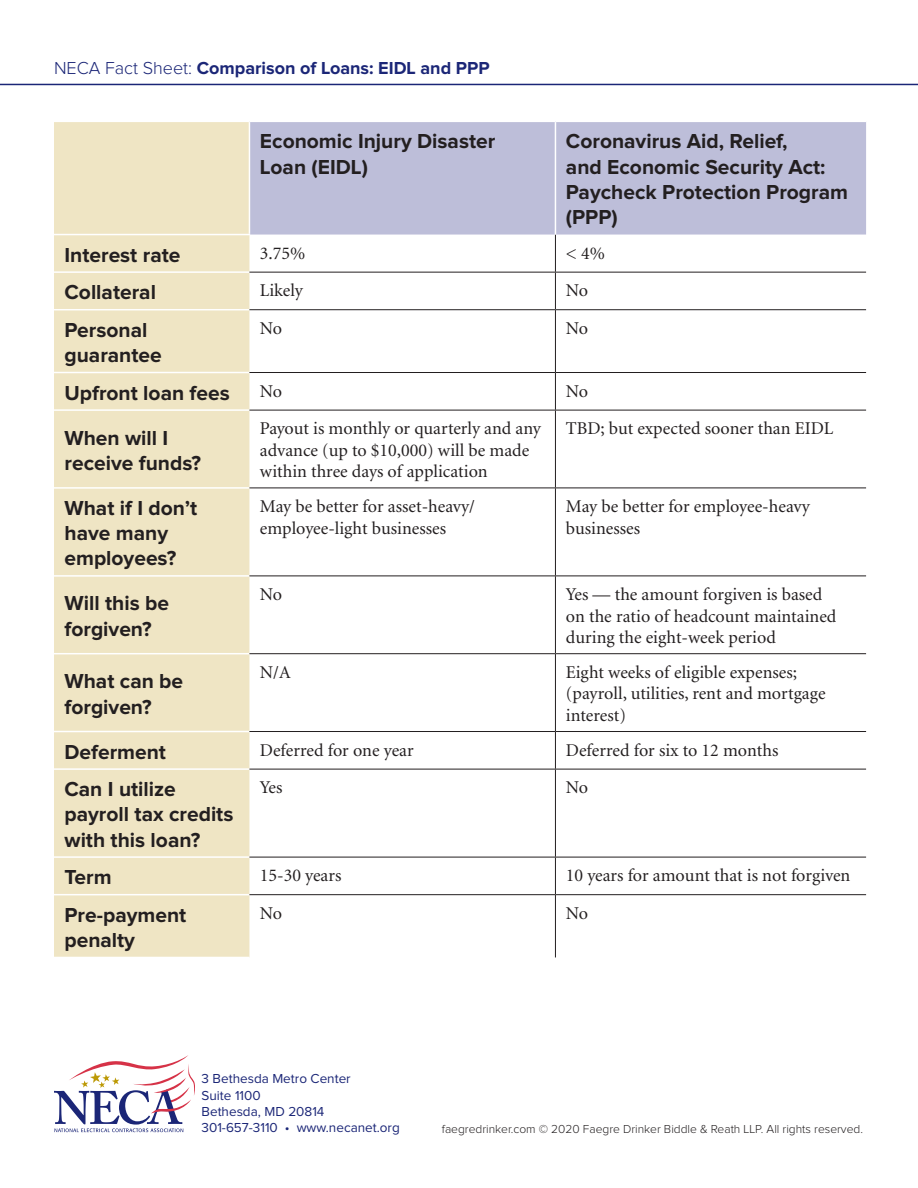
<style>
.page{position:relative;width:918px;height:1188px;background:#fff}
.page>*{position:absolute;margin:0;border:0;box-sizing:border-box;transform-origin:0 0}
.t1{font:700 21px/25.2px "Proxima Nova";color:#231f20}
.t2{font:18px/21.6px "Minion";color:#231f20}
.t3{font:700 18px "Proxima Nova";color:#1b2677}
.t4{font:13.5px "Proxima Nova";color:#1b2677}
.t5{font:300 12px "Proxima Nova";color:#231f20}
.s1{font-weight:300}
</style>
<div class="page">
<div style="left:54px;top:122px;width:195px;height:835px;background:#efe5c4"></div>
<div style="left:250px;top:122px;width:616px;height:113px;background:#bdbed9"></div>
<hr style="left:54px;top:234px;width:196px;height:1px;background:#fff">
<hr style="left:54px;top:271px;width:195px;height:2px;background:#fff">
<hr style="left:54px;top:309px;width:195px;height:1px;background:#fff">
<hr style="left:54px;top:372px;width:195px;height:1px;background:#fff">
<hr style="left:54px;top:409px;width:195px;height:2px;background:#fff">
<hr style="left:54px;top:487px;width:195px;height:2px;background:#fff">
<hr style="left:54px;top:575px;width:195px;height:2px;background:#fff">
<hr style="left:54px;top:653px;width:195px;height:1px;background:#fff">
<hr style="left:54px;top:731px;width:195px;height:1px;background:#fff">
<hr style="left:54px;top:768px;width:195px;height:2px;background:#fff">
<hr style="left:54px;top:856px;width:195px;height:2px;background:#fff">
<hr style="left:54px;top:894px;width:195px;height:1px;background:#fff">
<hr style="left:249px;top:372px;width:306px;height:1px;background:#231f20">
<hr style="left:249px;top:410px;width:306px;height:1px;background:#231f20">
<hr style="left:249px;top:488px;width:306px;height:1px;background:#231f20">
<hr style="left:249px;top:576px;width:306px;height:1px;background:#231f20">
<hr style="left:249px;top:653px;width:306px;height:1px;background:#231f20">
<hr style="left:249px;top:731px;width:306px;height:1px;background:#231f20">
<hr style="left:249px;top:769px;width:306px;height:1px;background:#231f20">
<hr style="left:249px;top:857px;width:306px;height:1px;background:#231f20">
<hr style="left:555px;top:235px;width:1px;height:37px;background:#231f20">
<hr style="left:555px;top:310px;width:1px;height:62px;background:#231f20">
<hr style="left:555px;top:372px;width:311px;height:1px;background:#231f20">
<hr style="left:555px;top:373px;width:1px;height:37px;background:#231f20">
<hr style="left:555px;top:410px;width:311px;height:1px;background:#231f20">
<hr style="left:555px;top:410px;width:1px;height:78px;background:#231f20">
<hr style="left:555px;top:488px;width:311px;height:1px;background:#231f20">
<hr style="left:555px;top:488px;width:1px;height:88px;background:#231f20">
<hr style="left:555px;top:576px;width:311px;height:1px;background:#231f20">
<hr style="left:555px;top:576px;width:1px;height:77px;background:#231f20">
<hr style="left:555px;top:653px;width:311px;height:1px;background:#231f20">
<hr style="left:555px;top:654px;width:1px;height:77px;background:#231f20">
<hr style="left:555px;top:731px;width:311px;height:1px;background:#231f20">
<hr style="left:555px;top:732px;width:1px;height:37px;background:#231f20">
<hr style="left:555px;top:769px;width:311px;height:1px;background:#231f20">
<hr style="left:555px;top:769px;width:1px;height:88px;background:#231f20">
<hr style="left:555px;top:857px;width:311px;height:1px;background:#231f20">
<hr style="left:555px;top:857px;width:1px;height:37px;background:#231f20">
<hr style="left:249px;top:894px;width:306px;height:1px;background:#231f20">
<hr style="left:555px;top:894px;width:311px;height:1px;background:#231f20">
<hr style="left:555px;top:895px;width:1px;height:62px;background:#231f20">
<hr style="left:555px;top:122px;width:1px;height:113px;background:#fff">
<hr style="left:249px;top:272px;width:306px;height:1px;background:#231f20">
<hr style="left:555px;top:272px;width:311px;height:1px;background:#231f20">
<hr style="left:555px;top:273px;width:1px;height:36px;background:#231f20">
<hr style="left:249px;top:309px;width:306px;height:1px;background:#231f20">
<hr style="left:555px;top:309px;width:311px;height:1px;background:#231f20">
<hr style="left:0;top:84px;width:918px;height:1px;background:#1b2677">
<svg style="left:54px;top:1055px;width:141px;height:77px"></svg>
<p class="t3" style="left:54px;top:60px;width:437px"><span class="s1">NECA Fact Sheet:</span> Comparison of Loans: EIDL and PPP</p>
<p class="t1" style="left:260px;top:130px;width:237px">Economic Injury Disaster<br>Loan (EIDL)</p>
<p class="t1" style="left:566px;top:130px;width:284px">Coronavirus Aid, Relief,<br>and Economic Security Act:<br>Paycheck Protection Program (PPP)</p>
<p class="t1" style="left:64px;top:243px;width:117px">Interest rate</p>
<p class="t2" style="left:260px;top:243px;width:47px">3.75%</p>
<p class="t2" style="left:566px;top:243px;width:41px">&lt; 4%</p>
<p class="t1" style="left:64px;top:281px;width:93px">Collateral</p>
<p class="t2" style="left:260px;top:280px;width:44px">Likely</p>
<p class="t2" style="left:566px;top:280px;width:24px">No</p>
<p class="t1" style="left:64px;top:318px;width:99px">Personal guarantee</p>
<p class="t2" style="left:260px;top:318px;width:24px">No</p>
<p class="t2" style="left:566px;top:318px;width:24px">No</p>
<p class="t1" style="left:64px;top:381px;width:167px">Upfront loan fees</p>
<p class="t2" style="left:260px;top:381px;width:24px">No</p>
<p class="t2" style="left:566px;top:381px;width:24px">No</p>
<p class="t1" style="left:64px;top:426px;width:138px">When will I receive funds?</p>
<p class="t2" style="left:260px;top:418px;width:282px">Payout is monthly or quarterly and any advance (up to $10,000) will be made within three days of application</p>
<p class="t2" style="left:566px;top:418px;width:269px">TBD; but expected sooner than EIDL</p>
<p class="t1" style="left:64px;top:496px;width:134px">What if I don’t have many employees?</p>
<p class="t2" style="left:260px;top:496px;width:217px">May be better for asset-heavy/ employee-light businesses</p>
<p class="t2" style="left:566px;top:496px;width:245px">May be better for employee-heavy businesses</p>
<p class="t1" style="left:64px;top:592px;width:106px">Will this be forgiven?</p>
<p class="t2" style="left:260px;top:584px;width:24px">No</p>
<p class="t2" style="left:566px;top:584px;width:272px">Yes — the amount forgiven is based on the ratio of headcount maintained during the eight-week period</p>
<p class="t1" style="left:64px;top:670px;width:120px">What can be forgiven?</p>
<p class="t2" style="left:260px;top:662px;width:32px">N/A</p>
<p class="t2" style="left:566px;top:662px;width:261px">Eight weeks of eligible expenses; (payroll, utilities, rent and mortgage interest)</p>
<p class="t1" style="left:64px;top:740px;width:103px">Deferment</p>
<p class="t2" style="left:260px;top:740px;width:155px">Deferred for one year</p>
<p class="t2" style="left:566px;top:740px;width:214px">Deferred for six to 12 months</p>
<p class="t1" style="left:64px;top:778px;width:170px">Can I utilize payroll tax credits with this loan?</p>
<p class="t2" style="left:260px;top:777px;width:24px">Yes</p>
<p class="t2" style="left:566px;top:777px;width:24px">No</p>
<p class="t1" style="left:64px;top:865px;width:49px">Term</p>
<p class="t2" style="left:260px;top:865px;width:83px">15-30 years</p>
<p class="t2" style="left:566px;top:865px;width:286px">10 years for amount that is not forgiven</p>
<p class="t1" style="left:64px;top:903px;width:123px">Pre-payment penalty</p>
<p class="t2" style="left:260px;top:903px;width:24px">No</p>
<p class="t2" style="left:566px;top:903px;width:24px">No</p>
<p class="t4" style="left:202px;top:1073px;width:151px">3 Bethesda Metro Center</p>
<p class="t4" style="left:202px;top:1089px;width:61px">Suite 1100</p>
<p class="t4" style="left:202px;top:1105px;width:124px">Bethesda, MD 20814</p>
<p class="t4" style="left:202px;top:1121px;width:200px">301-657-3110 • www.necanet.org</p>
<p class="t5" style="left:442px;top:1123px;width:423px">faegredrinker.com © 2020 Faegre Drinker Biddle &amp; Reath LLP. All rights reserved.</p>
</div>
